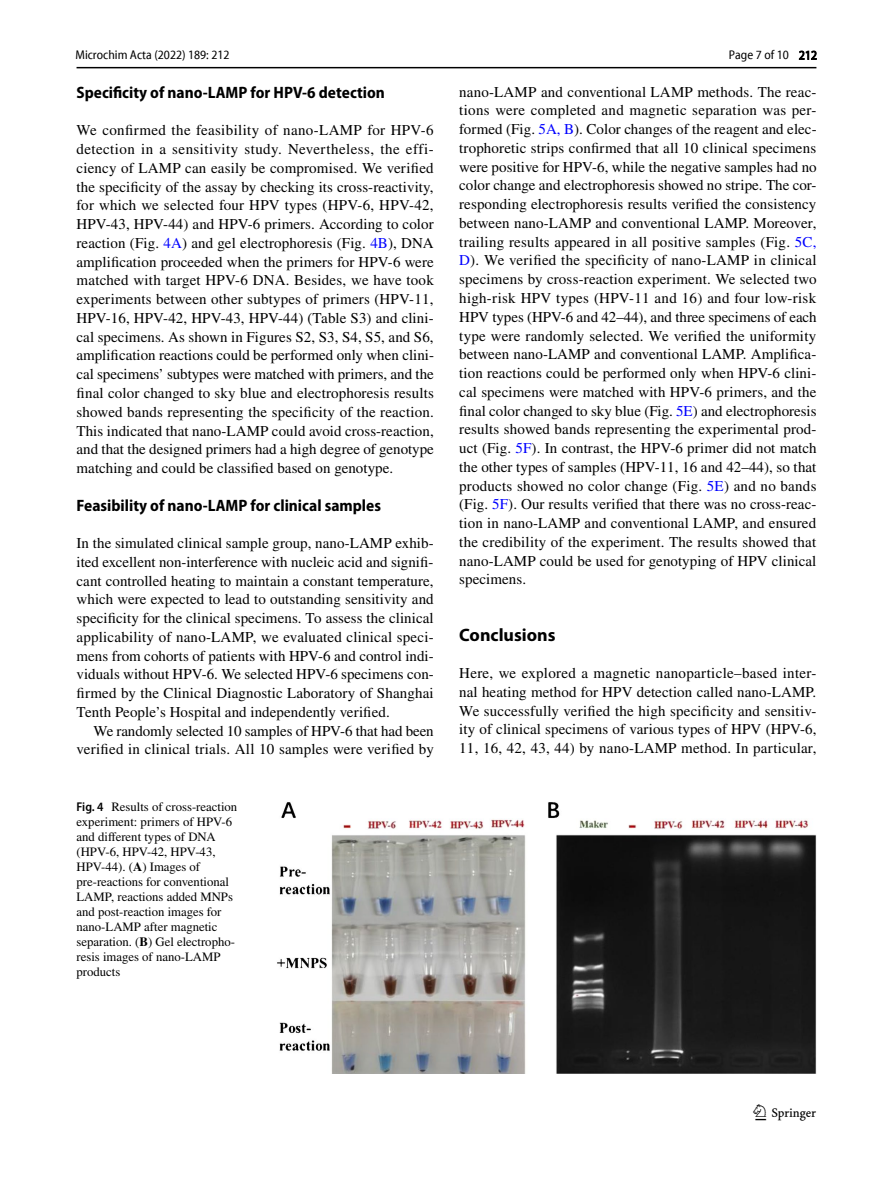
<style>
.page{position:relative;width:893px;height:1187px;background:#fff}
.page>*{position:absolute;margin:0;border:0;box-sizing:border-box;transform-origin:0 0}
.t1{font:22.5px "Springnew Regular 3";color:#000}
.t2{font:700 18px "Myriad Pro";color:#000}
.t3{font:700 semi-condensed 16.5px "Myriad Pro";color:#000}
.t4{font:15px/18.8px "STIX";letter-spacing:.005em;color:#000;text-align:justify}
.t5{font:12.75px/15px "STIX";color:#000}
.t6{font:semi-condensed 12.75px "Myriad Pro Unic";color:#000}
.s1{color:#00f}
.s2{font-family:"Myriad Pro";font-weight:600;font-stretch:semi-condensed}
.s3{font-weight:700}
</style>
<div class="page">
<hr style="left:77px;top:67px;width:739px;height:1px;background:#000">
<img style="left:277px;top:802px;width:539px;height:271px">
<p class="t6" style="left:76px;top:50px;width:155px">Microchim Acta (2022) 189: 212</p>
<p class="t6" style="left:729px;top:50px;width:90px">Page 7 of 10 212</p>
<p class="t3" style="left:77px;top:83px;width:310px">Specificity of nano‑LAMP for HPV‑6 detection</p>
<p class="t4" style="left:77px;top:122px;width:359px">We confirmed the feasibility of nano-LAMP for HPV-6 detection in a sensitivity study. Nevertheless, the effi&shy;ciency of LAMP can easily be compromised. We verified the specificity of the assay by checking its cross-reactivity, for which we selected four HPV types (HPV-6, HPV-42, HPV-43, HPV-44) and HPV-6 primers. According to color reaction (Fig. <span class="s1">4A</span>) and gel electrophoresis (Fig. <span class="s1">4B</span>), DNA amplification proceeded when the primers for HPV-6 were matched with target HPV-6 DNA. Besides, we have took experiments between other subtypes of primers (HPV-11, HPV-16, HPV-42, HPV-43, HPV-44) (Table S3) and clini&shy;cal specimens. As shown in Figures S2, S3, S4, S5, and S6, amplification reactions could be performed only when clini&shy;cal specimens’ subtypes were matched with primers, and the final color changed to sky blue and electrophoresis results showed bands representing the specificity of the reaction.<br>This indicated that nano-LAMP could avoid cross-reaction, and that the designed primers had a high degree of genotype matching and could be classified based on genotype.</p>
<p class="t3" style="left:77px;top:496px;width:306px">Feasibility of nano‑LAMP for clinical samples</p>
<p class="t4" style="left:77px;top:534px;width:359px">In the simulated clinical sample group, nano-LAMP exhib&shy;ited excellent non-interference with nucleic acid and signifi&shy;cant controlled heating to maintain a constant temperature, which were expected to lead to outstanding sensitivity and specificity for the clinical specimens. To assess the clinical applicability of nano-LAMP, we evaluated clinical speci&shy;mens from cohorts of patients with HPV-6 and control indi&shy;viduals without HPV-6. We selected HPV-6 specimens con&shy;firmed by the Clinical Diagnostic Laboratory of Shanghai Tenth People’s Hospital and independently verified.</p>
<p class="t4" style="left:77px;top:722px;width:359px;text-align:right">We randomly selected 10 samples of HPV-6 that had been verified in clinical trials. All 10 samples were verified by</p>
<p class="t5" style="left:77px;top:800px;width:162px"><span class="s2">Fig. 4</span> Results of cross-reaction experiment: primers of HPV-6 and different types of DNA (HPV-6, HPV-42, HPV-43,<br>HPV-44). (<span class="s3">A</span>) Images of pre-reactions for conventional<br>LAMP, reactions added MNPs and post-reaction images for nano-LAMP after magnetic separation. (<span class="s3">B</span>) Gel electropho&shy;resis images of nano-LAMP products</p>
<p class="t4" style="left:459px;top:83px;width:359px">nano-LAMP and conventional LAMP methods. The reac&shy;tions were completed and magnetic separation was per&shy;formed (Fig. <span class="s1">5A, B</span>). Color changes of the reagent and elec&shy;trophoretic strips confirmed that all 10 clinical specimens were positive for HPV-6, while the negative samples had no color change and electrophoresis showed no stripe. The cor&shy;responding electrophoresis results verified the consistency between nano-LAMP and conventional LAMP. Moreover, trailing results appeared in all positive samples (Fig. <span class="s1">5C, D</span>). We verified the specificity of nano-LAMP in clinical specimens by cross-reaction experiment. We selected two high-risk HPV types (HPV-11 and 16) and four low-risk HPV types (HPV-6 and 42–44), and three specimens of each type were randomly selected. We verified the uniformity between nano-LAMP and conventional LAMP. Amplifica&shy;tion reactions could be performed only when HPV-6 clini&shy;cal specimens were matched with HPV-6 primers, and the final color changed to sky blue (Fig. <span class="s1">5E</span>) and electrophoresis results showed bands representing the experimental prod&shy;uct (Fig. <span class="s1">5F</span>). In contrast, the HPV-6 primer did not match the other types of samples (HPV-11, 16 and 42–44), so that products showed no color change (Fig. <span class="s1">5E</span>) and no bands (Fig. <span class="s1">5F</span>). Our results verified that there was no cross-reac&shy;tion in nano-LAMP and conventional LAMP, and ensured the credibility of the experiment. The results showed that nano-LAMP could be used for genotyping of HPV clinical specimens.</p>
<p class="t2" style="left:459px;top:623px;width:98px">Conclusions</p>
<p class="t4" style="left:459px;top:664px;width:359px">Here, we explored a magnetic nanoparticle–based inter&shy;nal heating method for HPV detection called nano-LAMP.<br>We successfully verified the high specificity and sensitiv&shy;ity of clinical specimens of various types of HPV (HPV-6, 11, 16, 42, 43, 44) by nano-LAMP method. In particular,</p>
<h1 class="t1" style="left:755px;top:1104px;width:62px">1 3</h1>
</div>
